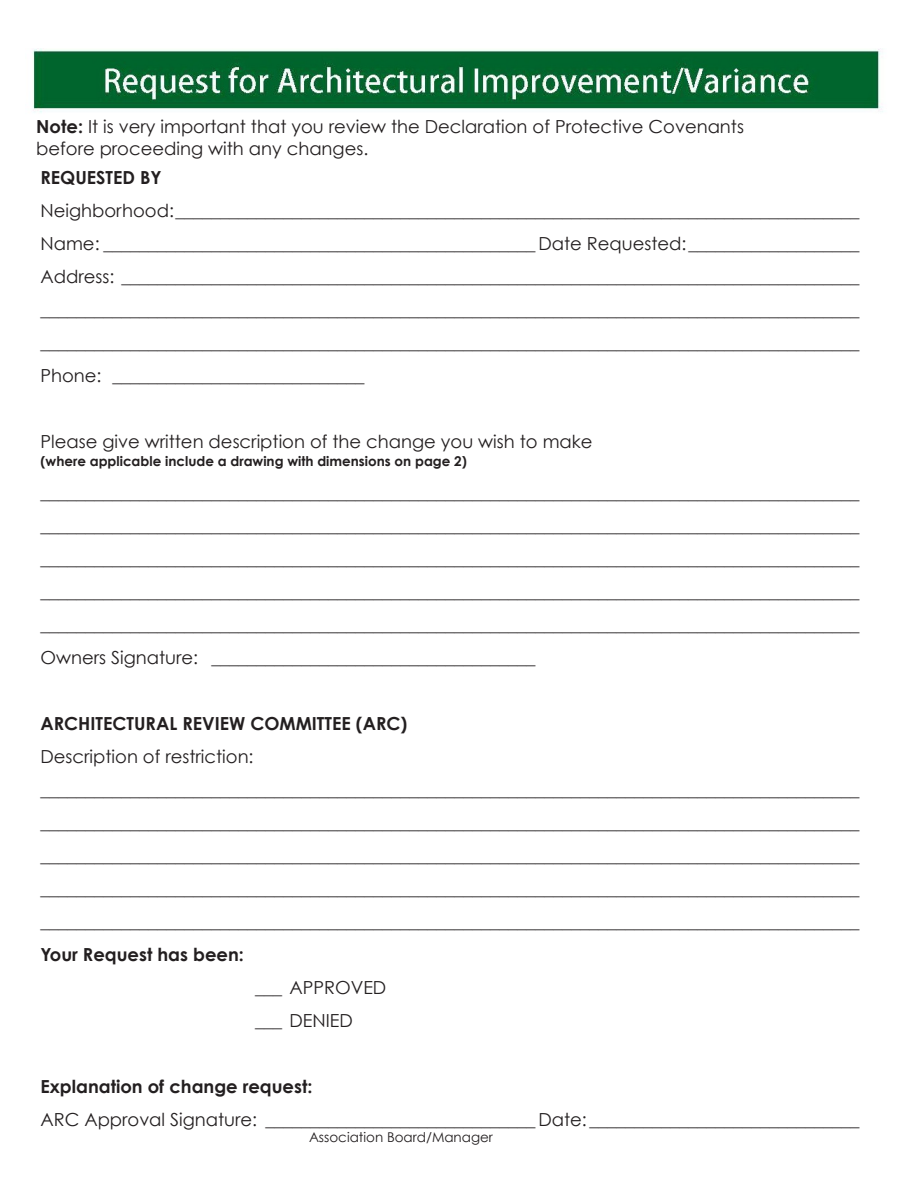
<style>
.page{position:relative;width:918px;height:1188px;background:#fff}
.page>*{position:absolute;margin:0;border:0;box-sizing:border-box;transform-origin:0 0}
.t1{font:18px/21.6px "Century Gothic";color:#231f20}
.t2{font:700 18px "Century Gothic";color:#231f20}
.t3{font:700 13.5px "Century Gothic";color:#231f20}
.t4{font:13.5px "Century Gothic";color:#231f20}
.s1{font-weight:700}
</style>
<div class="page">
<img style="left:32px;top:48px;width:851px;height:65px">
<p class="t1" style="left:36px;top:116px;width:709px"><span class="s1">Note:</span> It is very important that you review the Declaration of Protective Covenants before proceeding with any changes.</p>
<p class="t2" style="left:40px;top:166px;width:123px">REQUESTED BY</p>
<p class="t1" style="left:40px;top:199px;width:821px">Neighborhood:____________________________________________________________________________</p>
<p class="t1" style="left:40px;top:232px;width:821px">Name: ________________________________________________ Date Requested:___________________</p>
<p class="t1" style="left:40px;top:265px;width:820px">Address: __________________________________________________________________________________</p>
<p class="t1" style="left:40px;top:298px;width:820px">___________________________________________________________________________________________</p>
<p class="t1" style="left:40px;top:331px;width:820px">___________________________________________________________________________________________</p>
<p class="t1" style="left:40px;top:364px;width:325px">Phone: ____________________________</p>
<p class="t1" style="left:40px;top:430px;width:554px">Please give written description of the change you wish to make</p>
<p class="t3" style="left:40px;top:453px;width:428px">(where applicable include a drawing with dimensions on page 2)</p>
<p class="t1" style="left:40px;top:481px;width:820px">___________________________________________________________________________________________</p>
<p class="t1" style="left:40px;top:514px;width:820px">___________________________________________________________________________________________</p>
<p class="t1" style="left:40px;top:547px;width:820px">___________________________________________________________________________________________</p>
<p class="t1" style="left:40px;top:580px;width:820px">___________________________________________________________________________________________</p>
<p class="t1" style="left:40px;top:613px;width:820px">___________________________________________________________________________________________</p>
<p class="t1" style="left:40px;top:646px;width:497px">Owners Signature: ____________________________________</p>
<p class="t2" style="left:40px;top:712px;width:368px">ARCHITECTURAL REVIEW COMMITTEE (ARC)</p>
<p class="t1" style="left:40px;top:745px;width:215px">Description of restriction:</p>
<p class="t1" style="left:40px;top:778px;width:820px">___________________________________________________________________________________________</p>
<p class="t1" style="left:40px;top:811px;width:820px">___________________________________________________________________________________________</p>
<p class="t1" style="left:40px;top:844px;width:820px">___________________________________________________________________________________________</p>
<p class="t1" style="left:40px;top:877px;width:820px">___________________________________________________________________________________________</p>
<p class="t1" style="left:40px;top:910px;width:820px">___________________________________________________________________________________________</p>
<p class="t2" style="left:40px;top:943px;width:205px">Your Request has been:</p>
<p class="t1" style="left:255px;top:976px;width:133px">___ APPROVED</p>
<p class="t1" style="left:255px;top:1009px;width:99px">___ DENIED</p>
<p class="t2" style="left:40px;top:1075px;width:274px">Explanation of change request:</p>
<p class="t1" style="left:40px;top:1108px;width:820px">ARC Approval Signature: ______________________________ Date: ______________________________</p>
<p class="t4" style="left:309px;top:1129px;width:186px">Association Board/Manager</p>
</div>
